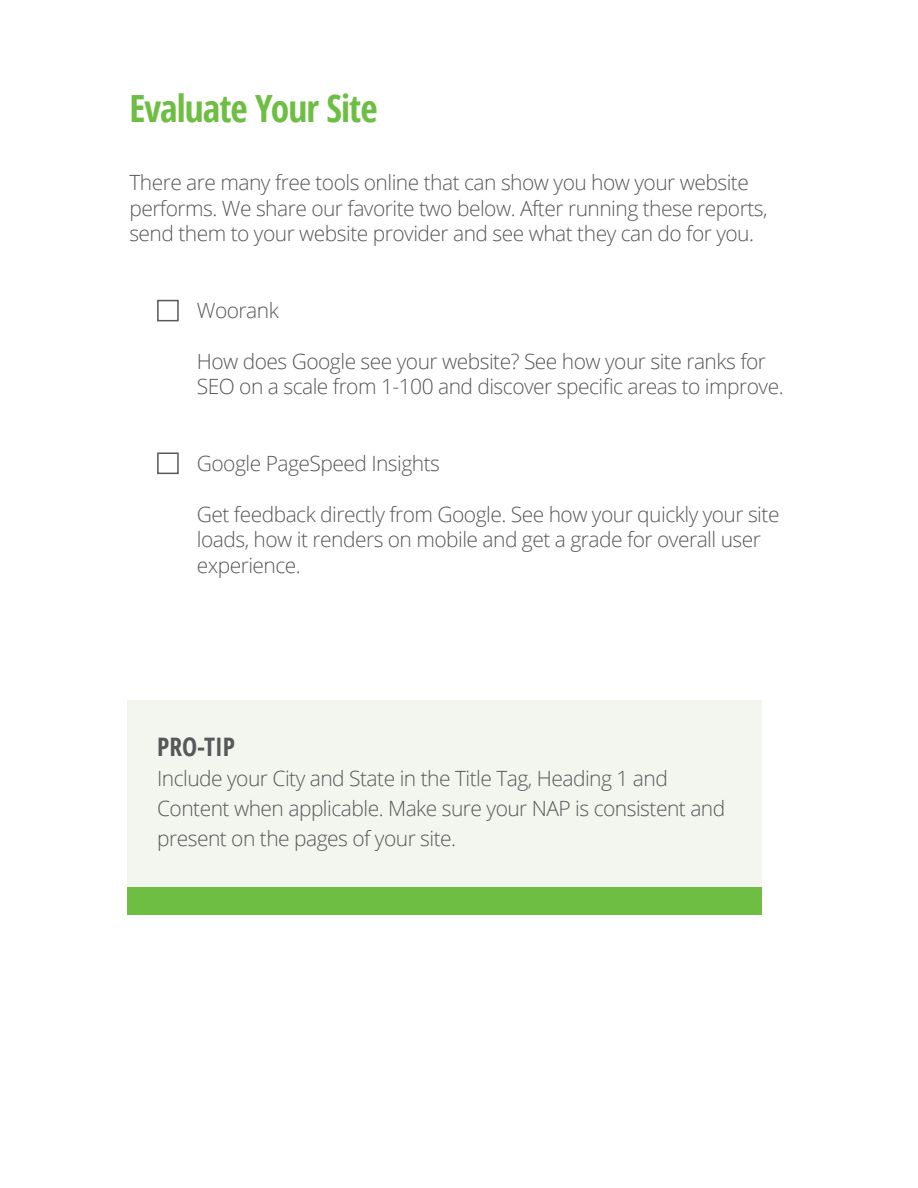
<style>
.page{position:relative;width:918px;height:1188px;background:#fff}
.page>*{position:absolute;margin:0;border:0;box-sizing:border-box;transform-origin:0 0}
.t1{font:700 condensed 37.5px "Open Sans";letter-spacing:-.025em;color:#6ebe44}
.t2{font:700 condensed 25.5px "Open Sans";color:#57585a}
.t3{font:300 21px/25.5px "Open Sans";letter-spacing:-.025em;color:#57585a}
</style>
<div class="page">
<div style="left:127px;top:700px;width:635px;height:192px;background:#f3f5ef"></div>
<div style="left:127px;top:887px;width:635px;height:27px;background:#6ebe44"></div>
<div style="left:157px;top:300px;width:22px;height:21px;border:2px solid #57585a"></div>
<div style="left:157px;top:453px;width:22px;height:21px;border:2px solid #57585a"></div>
<h1 class="t1" style="left:129px;top:82px;width:250px">Evaluate Your Site</h1>
<p class="t3" style="left:129px;top:169px;width:640px">There are many free tools online that can show you how your website performs. We share our favorite two below. After running these reports, send them to your website provider and see what they can do for you.</p>
<p class="t3" style="left:197px;top:297px;width:84px">Woorank</p>
<p class="t3" style="left:197px;top:348px;width:588px">How does Google see your website? See how your site ranks for<br>SEO on a scale from 1-100 and discover specific areas to improve.</p>
<p class="t3" style="left:197px;top:450px;width:245px">Google PageSpeed Insights</p>
<p class="t3" style="left:197px;top:501px;width:584px">Get feedback directly from Google. See how your quickly your site loads, how it renders on mobile and get a grade for overall user experience.</p>
<p class="t2" style="left:157px;top:729px;width:80px">PRO-TIP</p>
<p class="t3" style="left:157px;top:763px;width:570px;line-height:30px">Include your City and State in the Title Tag, Heading 1 and<br>Content when applicable. Make sure your NAP is consistent and present on the pages of your site.</p>
</div>
